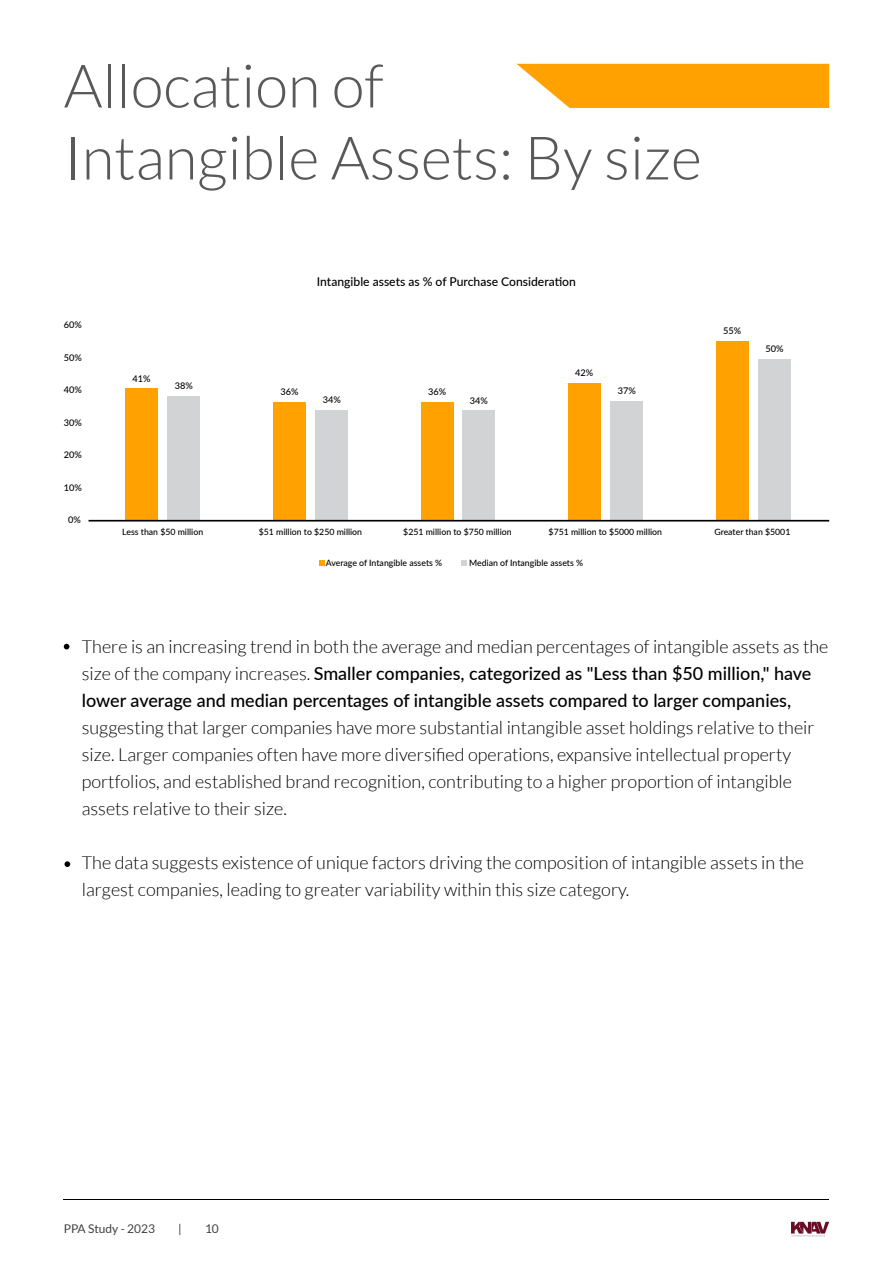
<style>
.page{position:relative;width:893px;height:1263px;background:#fff}
.page>*{position:absolute;margin:0;border:0;box-sizing:border-box;transform-origin:0 0}
.t1{font:300 60px/72px "Lato";color:#58595b}
.t2{font:300 18px/27px "Lato";color:#000}
.t3{font:500 18px/27px "Lato";color:#000}
.t4{font:500 12.15px "Lato";color:#000}
.t5{font:12px "Lato";color:#414042}
.t6{font:500 9.15px "Lato";color:#000}
.t7{font:500 8.7px "Lato";color:#000}
.s1{font-weight:300}
</style>
<div class="page">
<svg style="left:516px;top:64px;width:313px;height:44px;background:#ffa916"></svg>
<svg style="left:64px;top:644px;width:5px;height:5px"></svg>
<svg style="left:65px;top:861px;width:5px;height:6px"></svg>
<hr style="left:64px;top:1199px;width:765px;height:1px;background:#000">
<div style="left:125px;top:388px;width:33px;height:133px;background:#ffa100"></div>
<div style="left:273px;top:402px;width:33px;height:119px;background:#ffa100"></div>
<div style="left:315px;top:410px;width:32px;height:111px;background:#d1d3d4"></div>
<div style="left:421px;top:402px;width:32px;height:119px;background:#ffa100"></div>
<div style="left:463px;top:410px;width:32px;height:111px;background:#d1d3d4"></div>
<div style="left:167px;top:396px;width:33px;height:125px;background:#d1d3d4"></div>
<div style="left:569px;top:383px;width:32px;height:138px;background:#ffa100"></div>
<div style="left:611px;top:401px;width:32px;height:120px;background:#d1d3d4"></div>
<div style="left:716px;top:341px;width:32px;height:180px;background:#ffa100"></div>
<div style="left:758px;top:359px;width:33px;height:162px;background:#d1d3d4"></div>
<hr style="left:89px;top:520px;width:740px;height:1px;background:#000">
<svg style="left:319px;top:560px;width:5px;height:6px"></svg>
<svg style="left:462px;top:560px;width:5px;height:6px"></svg>
<svg style="left:791px;top:1222px;width:38px;height:14px"></svg>
<h1 class="t1" style="left:64px;top:50px;width:639px">Allocation of<br>Intangible Assets: By size</h1>
<p class="t6" style="left:64px;top:318px;width:20px">60%</p>
<p class="t6" style="left:64px;top:351px;width:20px">50%</p>
<p class="t6" style="left:64px;top:383px;width:20px">40%</p>
<p class="t6" style="left:64px;top:416px;width:20px">30%</p>
<p class="t6" style="left:64px;top:448px;width:20px">20%</p>
<p class="t6" style="left:64px;top:481px;width:20px">10%</p>
<p class="t6" style="left:68px;top:513px;width:14px">0%</p>
<p class="t6" style="left:133px;top:372px;width:20px">41%</p>
<p class="t6" style="left:175px;top:379px;width:20px">38%</p>
<p class="t4" style="left:317px;top:273px;width:260px">Intangible assets as % of Purchase Consideration</p>
<p class="t6" style="left:280px;top:385px;width:20px">36%</p>
<p class="t6" style="left:323px;top:393px;width:20px">34%</p>
<p class="t6" style="left:428px;top:385px;width:20px">36%</p>
<p class="t6" style="left:470px;top:394px;width:20px">34%</p>
<p class="t6" style="left:575px;top:366px;width:20px">42%</p>
<p class="t6" style="left:618px;top:384px;width:20px">37%</p>
<p class="t6" style="left:723px;top:324px;width:20px">55%</p>
<p class="t6" style="left:765px;top:342px;width:20px">50%</p>
<p class="t7" style="left:122px;top:525px;width:82px">Less than $50 million</p>
<p class="t7" style="left:259px;top:525px;width:105px">$51 million to $250 million</p>
<p class="t7" style="left:403px;top:525px;width:110px">$251 million to $750 million</p>
<p class="t7" style="left:549px;top:525px;width:115px">$751 million to $5000 million</p>
<p class="t7" style="left:714px;top:525px;width:78px">Greater than $5001</p>
<p class="t7" style="left:326px;top:557px;width:118px">Average of Intangible assets %</p>
<p class="t7" style="left:469px;top:557px;width:116px">Median of Intangible assets %</p>
<p class="t3" style="left:82px;top:632px;width:748px"><span class="s1">There is an increasing trend in both the average and median percentages of intangible assets as the size of the company increases.</span> Smaller companies, categorized as "Less than $50 million," have lower average and median percentages of intangible assets compared to larger companies,</p>
<p class="t2" style="left:82px;top:714px;width:734px">suggesting that larger companies have more substantial intangible asset holdings relative to their size. Larger companies often have more diversified operations, expansive intellectual property portfolios, and established brand recognition, contributing to a higher proportion of intangible assets relative to their size.</p>
<p class="t2" style="left:82px;top:849px;width:724px">The data suggests existence of unique factors driving the composition of intangible assets in the largest companies, leading to greater variability within this size category.</p>
<p class="t5" style="left:64px;top:1222px;width:93px">PPA Study - 2023</p>
<p class="t5" style="left:178px;top:1222px;width:5px">|</p>
<p class="t5" style="left:205px;top:1222px;width:15px">10</p>
</div>
